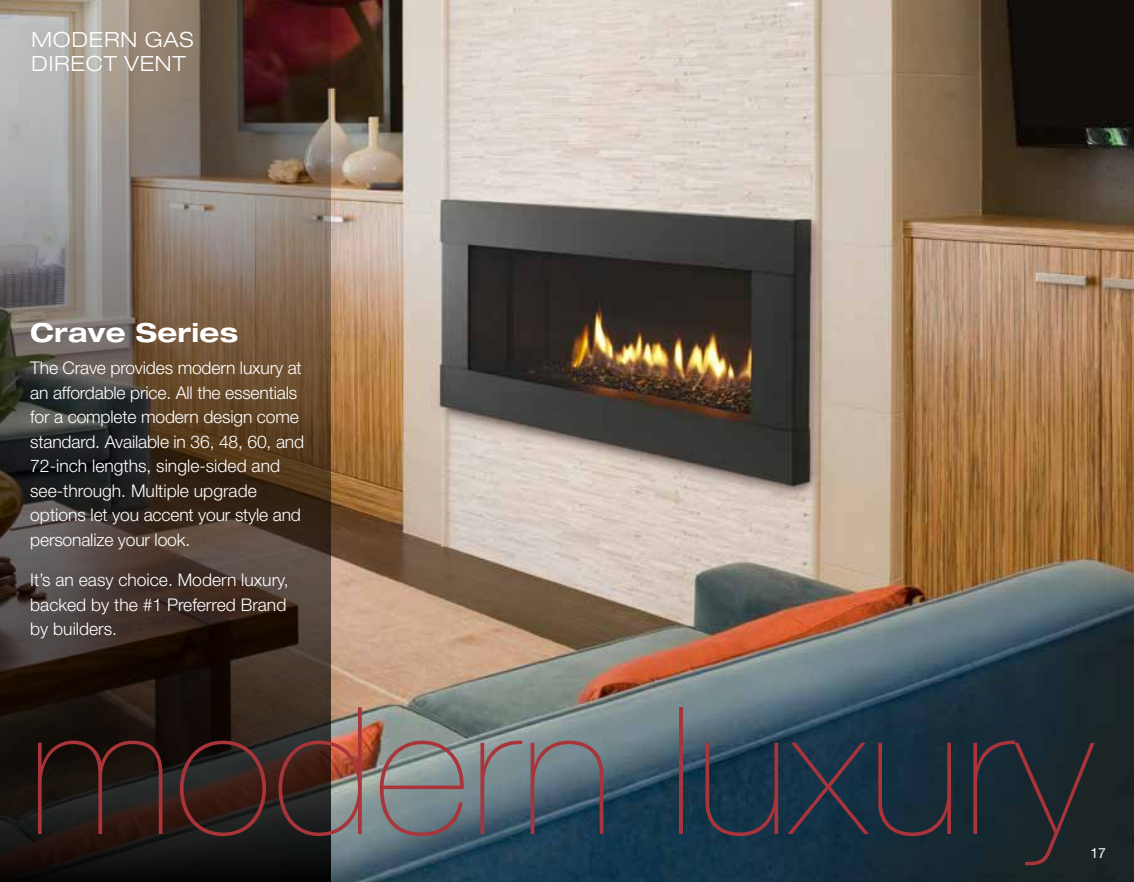
<style>
.page{position:relative;width:1134px;height:882px;background:#fff}
.page>*{position:absolute;margin:0;border:0;box-sizing:border-box;transform-origin:0 0}
.t1{font:200 177.45px "Helvetica Neue";letter-spacing:.01em;color:#a93439;scale:1.05 1}
.t2{font:700 expanded 26.25px "Helvetica Neue";letter-spacing:.01em;color:#fff}
.t3{font:300 expanded 21px/24.5px "Helvetica Neue";letter-spacing:.04em;color:#fff}
.t4{font:300 17.5px/24.5px "Helvetica Neue";letter-spacing:-.01em;color:#fff}
.t5{font:14px "Helvetica Neue";color:#fff}
</style>
<div class="page">
<img style="left:331px;top:1px;width:803px;height:881px">
<svg style="left:0;top:0;width:331px;height:882px;background:#54483f"></svg>
<p class="t3" style="left:32px;top:27px;width:163px">MODERN GAS<br>DIRECT VENT</p>
<h2 class="t2" style="left:30px;top:316px;width:209px">Crave Series</h2>
<p class="t4" style="left:30px;top:355px;width:275px">The Crave provides modern luxury at an affordable price. All the essentials for a complete modern design come standard. Available in 36, 48, 60, and 72-inch lengths, single-sided and see-through. Multiple upgrade options let you accent your style and personalize your look.</p>
<p class="t4" style="left:30px;top:567px;width:260px">It’s an easy choice. Modern luxury, backed by the #1 Preferred Brand by builders.</p>
<h1 class="t1" style="left:28px;top:669px;width:1016px">modern luxury</h1>
<p class="t5" style="left:1090px;top:845px;width:17px">17</p>
</div>
